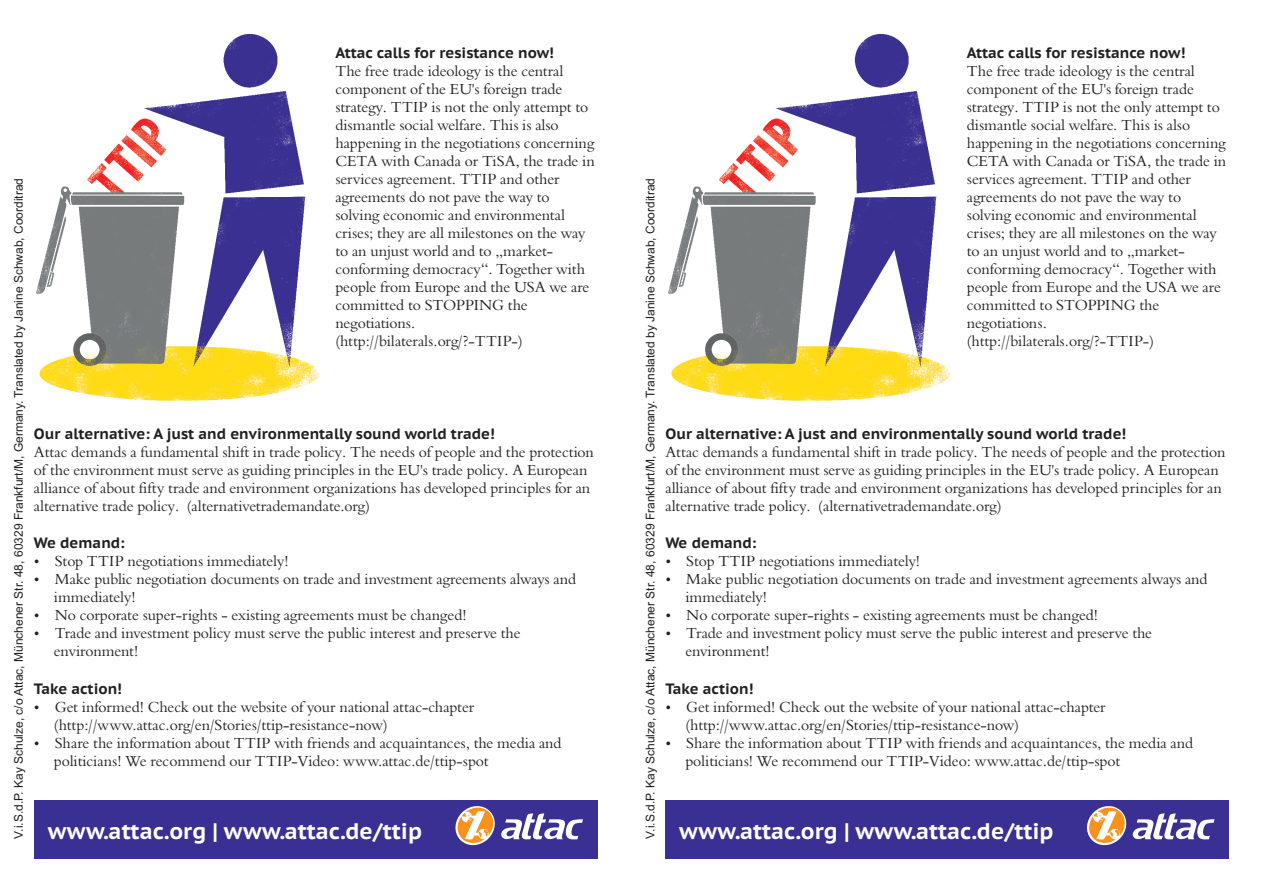
<style>
.page{position:relative;width:1263px;height:893px;background:#fff}
.page>*{position:absolute;margin:0;border:0;box-sizing:border-box;transform-origin:0 0}
.t1{font:22.5px "Attac Serifenlos Caption,Bold";color:#fff}
.t2{font:15px/18px "Bergamo Std";color:#231f20}
.t3{font:15px "Attac Serifenlos Caption,Bold";color:#231f20}
.t4{font:12px "Arial";color:#231f20}
</style>
<div class="page">
<img style="left:37px;top:34px;width:281px;height:367px">
<div style="left:34px;top:801px;width:563px;height:58px;background:#3a2f92"></div>
<svg style="left:455px;top:806px;width:128px;height:40px"></svg>
<img style="left:668px;top:34px;width:282px;height:367px">
<div style="left:665px;top:801px;width:564px;height:58px;background:#3a2f92"></div>
<svg style="left:1087px;top:806px;width:127px;height:40px"></svg>
<p class="t4" style="left:14px;top:839px;width:662px;rotate:-90deg">V.i.S.d.P. Kay Schulze, c/o Attac, Münchener Str. 48, 60329 Frankfurt/M, Germany. Translated by Janine Schwab, Coorditrad</p>
<p class="t3" style="left:335px;top:47px;width:220px">Attac calls for resistance now!</p>
<p class="t2" style="left:335px;top:64px;width:261px">The free trade ideology is the central component of the EU's foreign trade strategy. TTIP is not the only attempt to dismantle social welfare. This is also happening in the negotiations concerning CETA with Canada or TiSA, the trade in services agreement. TTIP and other agreements do not pave the way to solving economic and environmental crises; they are all milestones on the way to an unjust world and to „market&shy;conforming democracy“. Together with people from Europe and the USA we are committed to STOPPING the negotiations. (http://bilaterals.org/?-TTIP-)</p>
<p class="t3" style="left:34px;top:428px;width:462px">Our alternative: A just and environmentally sound world trade!</p>
<p class="t2" style="left:34px;top:445px;width:561px">Attac demands a fundamental shift in trade policy. The needs of people and the protection of the environment must serve as guiding principles in the EU's trade policy. A European alliance of about fifty trade and environment organizations has developed principles for an alternative trade policy. (alternativetrademandate.org)</p>
<p class="t3" style="left:34px;top:538px;width:92px">We demand:</p>
<p class="t2" style="left:54px;top:554px;width:524px">Stop TTIP negotiations immediately!<br>Make public negotiation documents on trade and investment agreements always and immediately!<br>No corporate super-rights - existing agreements must be changed!<br>Trade and investment policy must serve the public interest and preserve the environment!</p>
<p class="t3" style="left:34px;top:683px;width:90px">Take action!</p>
<p class="t2" style="left:54px;top:699px;width:509px">Get informed! Check out the website of your national attac-chapter (http://www.attac.org/en/Stories/ttip-resistance-now)<br>Share the information about TTIP with friends and acquaintances, the media and politicians! We recommend our TTIP-Video: www.attac.de/ttip-spot</p>
<h1 class="t1" style="left:48px;top:824px;width:376px">www.attac.org | www.attac.de/ttip</h1>
<p class="t4" style="left:646px;top:839px;width:662px;rotate:-90deg">V.i.S.d.P. Kay Schulze, c/o Attac, Münchener Str. 48, 60329 Frankfurt/M, Germany. Translated by Janine Schwab, Coorditrad</p>
<p class="t3" style="left:967px;top:47px;width:220px">Attac calls for resistance now!</p>
<p class="t2" style="left:967px;top:64px;width:261px">The free trade ideology is the central component of the EU's foreign trade strategy. TTIP is not the only attempt to dismantle social welfare. This is also happening in the negotiations concerning CETA with Canada or TiSA, the trade in services agreement. TTIP and other agreements do not pave the way to solving economic and environmental crises; they are all milestones on the way to an unjust world and to „market&shy;conforming democracy“. Together with people from Europe and the USA we are committed to STOPPING the negotiations. (http://bilaterals.org/?-TTIP-)</p>
<p class="t3" style="left:665px;top:428px;width:462px">Our alternative: A just and environmentally sound world trade!</p>
<p class="t2" style="left:665px;top:445px;width:561px">Attac demands a fundamental shift in trade policy. The needs of people and the protection of the environment must serve as guiding principles in the EU's trade policy. A European alliance of about fifty trade and environment organizations has developed principles for an alternative trade policy. (alternativetrademandate.org)</p>
<p class="t3" style="left:665px;top:538px;width:92px">We demand:</p>
<p class="t2" style="left:685px;top:554px;width:524px">Stop TTIP negotiations immediately!<br>Make public negotiation documents on trade and investment agreements always and immediately!<br>No corporate super-rights - existing agreements must be changed!<br>Trade and investment policy must serve the public interest and preserve the environment!</p>
<p class="t3" style="left:665px;top:683px;width:90px">Take action!</p>
<p class="t2" style="left:685px;top:699px;width:422px">Get informed! Check out the website of your national attac-chapter (http://www.attac.org/en/Stories/ttip-resistance-now)</p>
<p class="t2" style="left:685px;top:735px;width:509px">Share the information about TTIP with friends and acquaintances, the media and politicians! We recommend our TTIP-Video: www.attac.de/ttip-spot</p>
<h1 class="t1" style="left:679px;top:824px;width:376px">www.attac.org | www.attac.de/ttip</h1>
</div>
